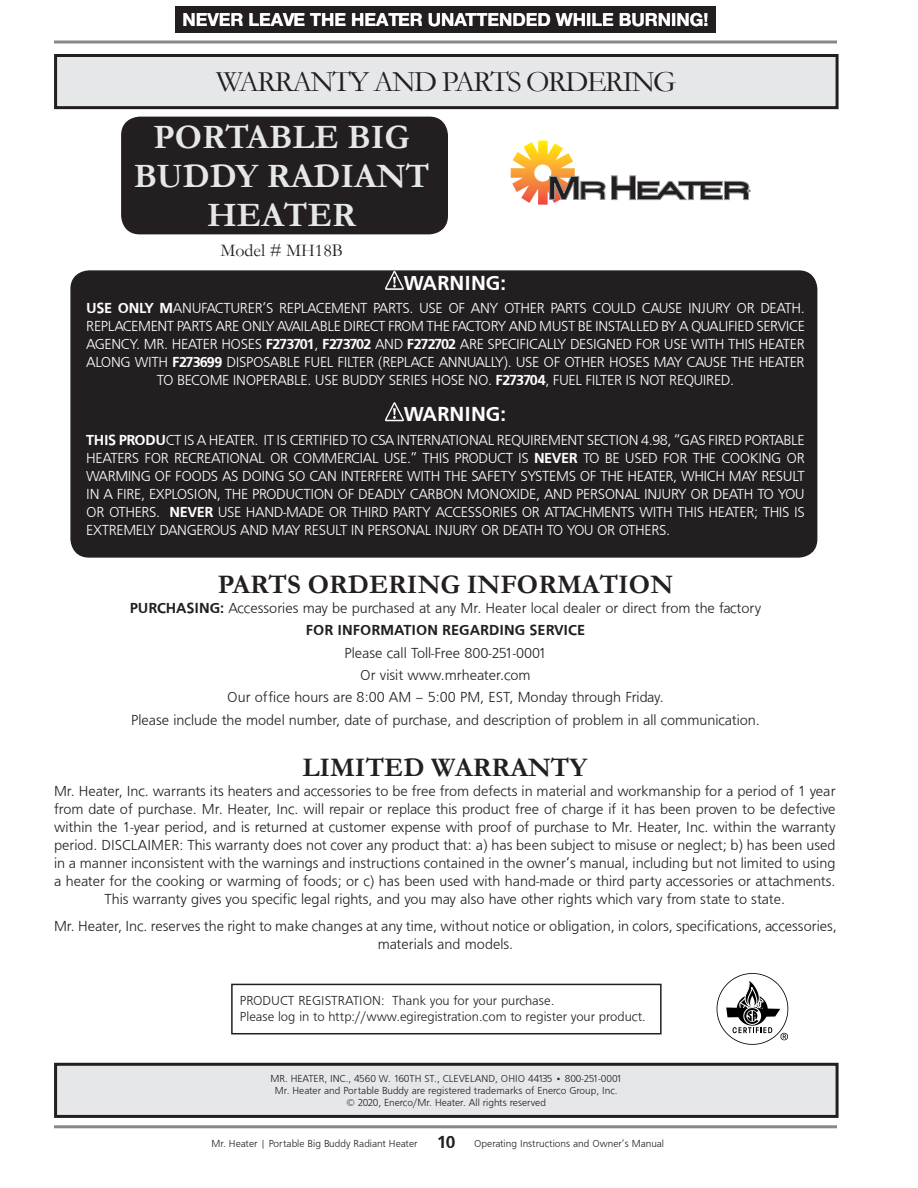
<style>
.page{position:relative;width:918px;height:1188px;background:#fff}
.page>*{position:absolute;margin:0;border:0;box-sizing:border-box;transform-origin:0 0}
.Product_DESC{font:700 34.5px/39px "Garamond";color:#e6e7e9;text-align:center}
.MANUEL_COVER_HEADER{font:30px "Garamond";letter-spacing:-.05em;color:#231f20}
.Back_Page_Heading{font:700 27px "Garamond";color:#231f20}
.Warning{font:700 21px "Frugal Sans";color:#fff}
.t1{font:700 18px "Helvetica Neue LT Std";color:#fff}
.Model_Number{font:18px "Garamond";color:#231f20}
.Body_text{font:300 15px/18px "Frugal Sans";color:#231f20;text-align:center}
.Warning__Caution_Whi{font:300 15px/18px "Frugal Sans";letter-spacing:-.025em;color:#fff;text-align:center}
.Body_text-2{font:700 15px "Frugal Sans";color:#231f20}
.Registration_Box{font:300 13.5px "Frugal Sans";color:#231f20}
.Back_Page_Footer_Box{font:300 10.5px "Frugal Sans";color:#231f20}
.s1{color:#231f20}
.s2{font-weight:700}
.s3{font-weight:700;font-size:18px}
</style>
<div class="page">
<div style="left:71px;top:271px;width:746px;height:286px;background:#231f20;border-radius:18px"></div>
<div style="left:70px;top:270px;width:747px;height:288px;border:2px solid #231f20;border-radius:18px"></div>
<div style="left:175px;top:6px;width:541px;height:27px;background:#231f20"></div>
<svg style="left:54px;top:40px;width:783px;height:4px;background:#a4a5a7"></svg>
<hr style="left:54px;top:1125px;width:783px;height:3px;background:#86888b">
<div style="left:56px;top:56px;width:781px;height:52px;background:#e6e7e9"></div>
<div style="left:54px;top:54px;width:785px;height:55px;border:3px solid #231f20"></div>
<div style="left:56px;top:1064px;width:781px;height:52px;background:#e6e7e9"></div>
<div style="left:54px;top:1063px;width:785px;height:55px;border:3px solid #231f20"></div>
<svg style="left:385px;top:271px;width:19px;height:19px"></svg>
<svg style="left:385px;top:402px;width:19px;height:19px"></svg>
<svg style="left:511px;top:141px;width:240px;height:64px"></svg>
<svg style="left:717px;top:973px;width:71px;height:72px"></svg>
<div style="left:231px;top:984px;width:431px;height:50px;border:2px solid #231f20"></div>
<div style="left:122px;top:117px;width:325px;height:117px;background:#231f20;border-radius:18px"></div>
<div style="left:121px;top:117px;width:327px;height:117px;border:2px solid #231f20;border-radius:18px"></div>
<p class="t1" style="left:182px;top:9px;width:528px">NEVER LE<span class="s1">AV</span>E THE HE<span class="s1">ATER UNA</span>TTENDED WHILE BURNING!</p>
<p class="MANUEL_COVER_HEADER" style="left:216px;top:62px;width:462px">WARRANTY AND PARTS ORDERING</p>
<p class="Product_DESC" style="left:134px;top:117px;width:297px">PORTABLE BIG<br>BUDDY RADIANT<br>HEATER</p>
<p class="Model_Number" style="left:220px;top:238px;width:124px">Model # MH18B</p>
<p class="Warning" style="left:404px;top:271px;width:104px">WARNING:</p>
<p class="Warning__Caution_Whi" style="left:86px;top:299px;width:720px"><span class="s2">USE ONLY M</span>ANUFACTURER’S REPLACEMENT PARTS. USE OF ANY OTHER PARTS COULD CAUSE INJURY OR DEATH.<br>REPLACEMENT PARTS ARE ONLY AVAILABLE DIRECT FROM THE FACTORY AND MUST BE INSTALLED BY A QUALIFIED SERVICE AGENCY. MR. HEATER HOSES <span class="s2">F273701</span>, <span class="s2">F273702</span> AND <span class="s2">F272702</span> ARE SPECIFICALLY DESIGNED FOR USE WITH THIS HEATER ALONG WITH <span class="s2">F273699</span> DISPOSABLE FUEL FILTER (REPLACE ANNUALLY). USE OF OTHER HOSES MAY CAUSE THE HEATER TO BECOME INOPERABLE. USE BUDDY SERIES HOSE NO. <span class="s2">F273704</span>, FUEL FILTER IS NOT REQUIRED.</p>
<p class="Warning" style="left:404px;top:402px;width:104px">WARNING:</p>
<p class="Warning__Caution_Whi" style="left:86px;top:431px;width:720px;text-align:justify"><span class="s2">THIS PRODU</span>CT IS A HEATER. IT IS CERTIFIED TO CSA INTERNATIONAL REQUIREMENT SECTION 4.98, “GAS FIRED PORTABLE HEATERS FOR RECREATIONAL OR COMMERCIAL USE.” THIS PRODUCT IS <span class="s2">NEVER</span> TO BE USED FOR THE COOKING OR WARMING OF FOODS AS DOING SO CAN INTERFERE WITH THE SAFETY SYSTEMS OF THE HEATER, WHICH MAY RESULT IN A FIRE, EXPLOSION, THE PRODUCTION OF DEADLY CARBON MONOXIDE, AND PERSONAL INJURY OR DEATH TO YOU OR OTHERS. <span class="s2">NEVER</span> USE HAND-MADE OR THIRD PARTY ACCESSORIES OR ATTACHMENTS WITH THIS HEATER; THIS IS EXTREMELY DANGEROUS AND MAY RESULT IN PERSONAL INJURY OR DEATH TO YOU OR OTHERS.</p>
<p class="Back_Page_Heading" style="left:218px;top:566px;width:457px">PARTS ORDERING INFORMATION</p>
<p class="Body_text" style="left:130px;top:599px;width:633px"><span class="s2">PURCHASING:</span> Accessories may be purchased at any Mr. Heater local dealer or direct from the factory</p>
<p class="Body_text-2" style="left:306px;top:622px;width:281px">FOR INFORMATION REGARDING SERVICE</p>
<p class="Body_text" style="left:344px;top:644px;width:204px">Please call Toll-Free 800-251-0001</p>
<p class="Body_text" style="left:360px;top:666px;width:172px">Or visit www.mrheater.com</p>
<p class="Body_text" style="left:227px;top:688px;width:438px">Our office hours are 8:00 AM – 5:00 PM, EST, Monday through Friday.</p>
<p class="Body_text" style="left:131px;top:711px;width:630px">Please include the model number, date of purchase, and description of problem in all communication.</p>
<p class="Back_Page_Heading" style="left:302px;top:749px;width:286px">LIMITED WARRANTY</p>
<p class="Body_text" style="left:54px;top:782px;width:783px">Mr. Heater, Inc. warrants its heaters and accessories to be free from defects in material and workmanship for a period of 1 year from date of purchase. Mr. Heater, Inc. will repair or replace this product free of charge if it has been proven to be defective within the 1-year period, and is returned at customer expense with proof of purchase to Mr. Heater, Inc. within the warranty period. DISCLAIMER: This warranty does not cover any product that: a) has been subject to misuse or neglect; b) has been used in a manner inconsistent with the warnings and instructions contained in the owner’s manual, including but not limited to using a heater for the cooking or warming of foods; or c) has been used with hand-made or third party accessories or attachments.<br>This warranty gives you specific legal rights, and you may also have other rights which vary from state to state.</p>
<p class="Body_text" style="left:54px;top:916px;width:784px">Mr. Heater, Inc. reserves the right to make changes at any time, without notice or obligation, in colors, specifications, accessories, materials and models.</p>
<p class="Registration_Box" style="left:240px;top:993px;width:316px">PRODUCT REGISTRATION: Thank you for your purchase.</p>
<p class="Registration_Box" style="left:240px;top:1009px;width:407px">Please log in to http://www.egiregistration.com to register your product.</p>
<p class="Back_Page_Footer_Box" style="left:270px;top:1073px;width:353px">MR. HEATER, INC., 4560 W. 160TH ST., CLEVELAND, OHIO 44135 • 800-251-0001</p>
<p class="Back_Page_Footer_Box" style="left:275px;top:1085px;width:344px">Mr. Heater and Portable Buddy are registered trademarks of Enerco Group, Inc.</p>
<p class="Back_Page_Footer_Box" style="left:347px;top:1097px;width:201px">© 2020, Enerco/Mr. Heater. All rights reserved</p>
<p class="Back_Page_Footer_Box" style="left:211px;top:1137px;width:454px">Mr. Heater | Portable Big Buddy Radiant Heater <span class="s3">10</span> Operating Instructions and Owner’s Manual</p>
</div>
